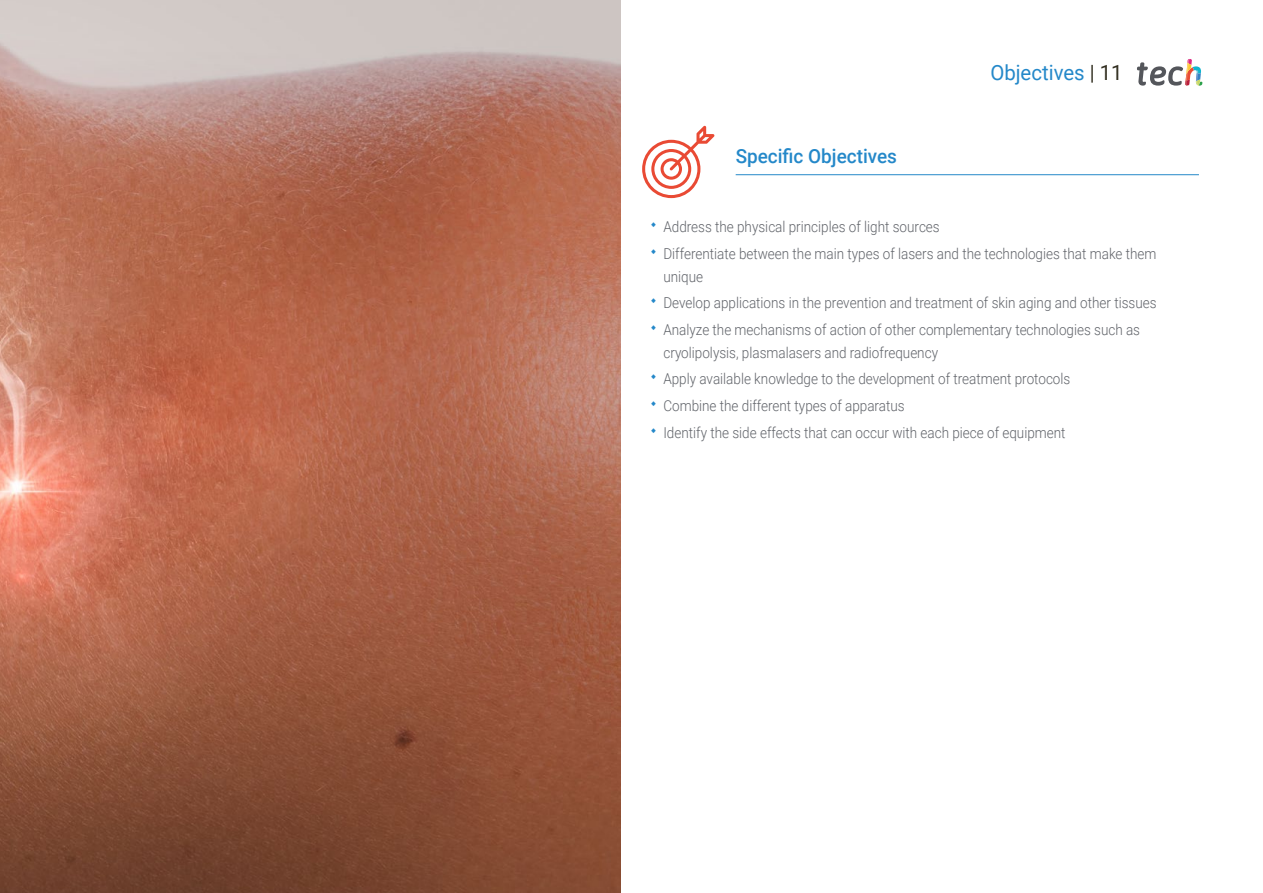
<style>
.page{position:relative;width:1263px;height:893px;background:#fff}
.page>*{position:absolute;margin:0;border:0;box-sizing:border-box;transform-origin:0 0}
.t1{font:21px "Roboto";color:#2488c9}
.t2{font:500 19.5px "Roboto";color:#2488c9}
.t3{font:300 15px/26.7px "Roboto";color:#61646a;scale:.9 1}
.s1{color:#312e20}
</style>
<div class="page">
<svg style="left:642px;top:126px;width:72px;height:72px"></svg>
<hr style="left:736px;top:174px;width:463px;height:1px;background:#2488c9">
<svg style="left:1137px;top:59px;width:65px;height:27px"></svg>
<img style="left:0;top:0;width:621px;height:893px">
<h2 class="t2" style="left:736px;top:143px;width:163px">Specific Objectives</h2>
<h1 class="t1" style="left:990px;top:57px;width:134px">Objectives <span class="s1">| 11</span></h1>
<p class="t3" style="left:663px;top:213px;width:549px">Address the physical principles of light sources<br>Differentiate between the main types of lasers and the technologies that make them</p>
<p class="t3" style="left:663px;top:262px;width:549px">unique<br>Develop applications in the prevention and treatment of skin aging and other tissues<br>Analyze the mechanisms of action of other complementary technologies such as</p>
<p class="t3" style="left:663px;top:338px;width:454px">cryolipolysis, plasmalasers and radiofrequency<br>Apply available knowledge to the development of treatment protocols Combine the different types of apparatus<br>Identify the side effects that can occur with each piece of equipment</p>
</div>
